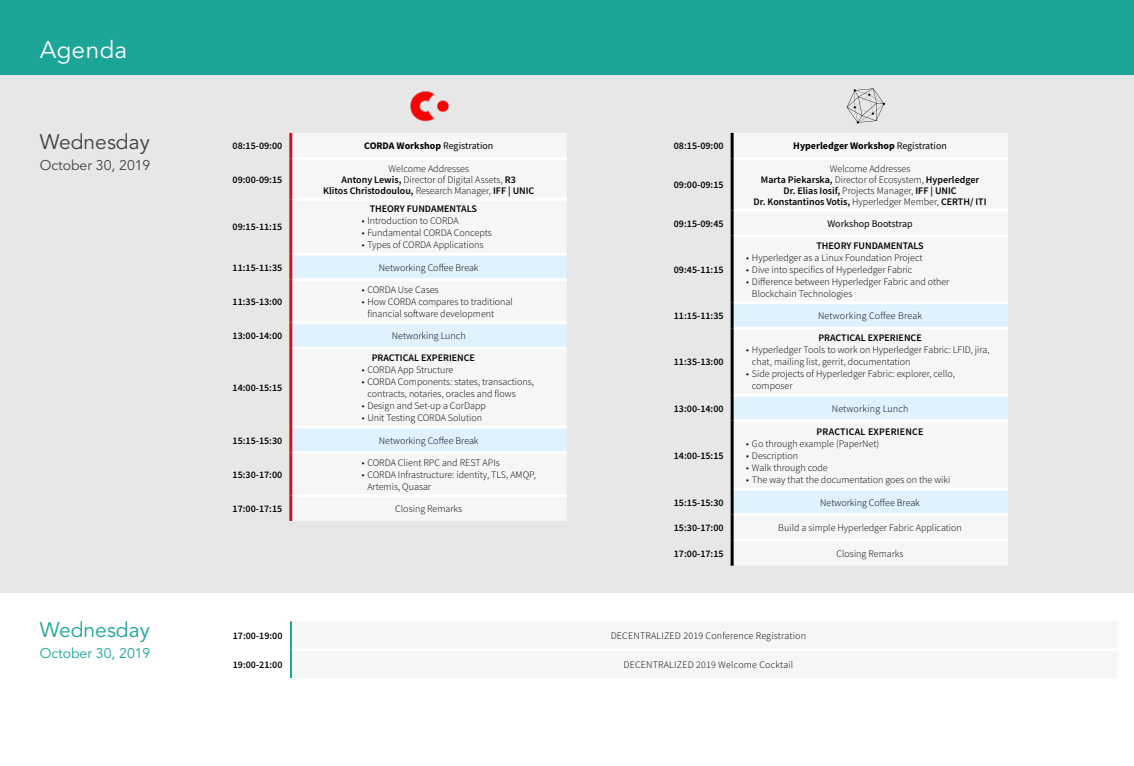
<style>
.page{position:relative;width:1134px;height:766px;background:#fff}
.page>*{position:absolute;margin:0;border:0;box-sizing:border-box;transform-origin:0 0}
.t1{font:24px "Avenir Next LT Pro";color:#fff}
.t2{font:21px "Avenir LT Std";color:#424241}
.t3{font:21px "Avenir LT Std";color:#1ea59a}
.t4{font:14px "Avenir LT Std";color:#424241}
.t5{font:14px "Avenir LT Std";color:#1ea59a}
.t6{font:300 10px/12px "Source Sans Pro";color:#000}
.t7{font:600 10px/11px "Source Sans Pro";color:#000;text-align:center}
.t8{font:300 10px "Source Sans Pro";letter-spacing:.02em;color:#000}
.t9{font:700 10px "Source Sans Pro";color:#000}
.t10{font:600 10px "Source Sans Pro";letter-spacing:.02em;color:#000}
.t11{font:10px "Source Sans Pro";color:#000}
.s1{font-weight:400}
.s2{font-weight:600}
.s3{font-weight:300}
</style>
<div class="page">
<div style="left:0;top:75px;width:1134px;height:517px;background:#e7e7e7"></div>
<div style="left:0;top:0;width:1134px;height:75px;background:#1ea59a"></div>
<hr style="left:290px;top:621px;width:2px;height:28px;background:#1ea59a">
<hr style="left:290px;top:649px;width:2px;height:28px;background:#1ea59a">
<img style="left:410px;top:91px;width:39px;height:31px">
<div style="left:292px;top:133px;width:275px;height:388px;background:#f6f6f6"></div>
<svg style="left:292px;top:255px;width:275px;height:196px;fill:#f6f6f6"></svg>
<hr style="left:292px;top:157px;width:275px;height:3px;background:#fff">
<hr style="left:292px;top:198px;width:275px;height:3px;background:#fff">
<hr style="left:292px;top:252px;width:275px;height:3px;background:#fff">
<hr style="left:292px;top:278px;width:275px;height:3px;background:#fff">
<hr style="left:292px;top:321px;width:275px;height:3px;background:#fff">
<hr style="left:292px;top:346px;width:275px;height:3px;background:#fff">
<hr style="left:292px;top:425px;width:275px;height:3px;background:#fff">
<hr style="left:292px;top:451px;width:275px;height:3px;background:#fff">
<hr style="left:292px;top:493px;width:275px;height:3px;background:#fff">
<hr style="left:289px;top:133px;width:3px;height:25px;background:#cd171a">
<hr style="left:289px;top:158px;width:3px;height:41px;background:#cd171a">
<hr style="left:289px;top:199px;width:3px;height:55px;background:#cd171a">
<hr style="left:289px;top:254px;width:3px;height:25px;background:#cd171a">
<hr style="left:289px;top:279px;width:3px;height:43px;background:#cd171a">
<hr style="left:289px;top:322px;width:3px;height:26px;background:#cd171a">
<hr style="left:289px;top:348px;width:3px;height:79px;background:#cd171a">
<hr style="left:289px;top:427px;width:3px;height:25px;background:#cd171a">
<hr style="left:289px;top:452px;width:3px;height:43px;background:#cd171a">
<hr style="left:289px;top:495px;width:3px;height:26px;background:#cd171a">
<div style="left:734px;top:133px;width:274px;height:432px;background:#f6f6f6"></div>
<svg style="left:734px;top:304px;width:274px;height:209px;fill:#f6f6f6"></svg>
<hr style="left:734px;top:157px;width:274px;height:3px;background:#fff">
<hr style="left:734px;top:209px;width:274px;height:3px;background:#fff">
<hr style="left:734px;top:234px;width:274px;height:3px;background:#fff">
<hr style="left:734px;top:301px;width:274px;height:3px;background:#fff">
<hr style="left:734px;top:326px;width:274px;height:3px;background:#fff">
<hr style="left:734px;top:393px;width:274px;height:3px;background:#fff">
<hr style="left:734px;top:419px;width:274px;height:3px;background:#fff">
<hr style="left:734px;top:487px;width:274px;height:3px;background:#fff">
<hr style="left:734px;top:513px;width:274px;height:3px;background:#fff">
<hr style="left:734px;top:538px;width:274px;height:3px;background:#fff">
<hr style="left:731px;top:133px;width:3px;height:25px;background:#000">
<hr style="left:731px;top:158px;width:3px;height:52px;background:#000">
<hr style="left:731px;top:210px;width:3px;height:26px;background:#000">
<hr style="left:731px;top:236px;width:3px;height:66px;background:#000">
<hr style="left:731px;top:302px;width:3px;height:26px;background:#000">
<hr style="left:731px;top:328px;width:3px;height:67px;background:#000">
<hr style="left:731px;top:395px;width:3px;height:25px;background:#000">
<hr style="left:731px;top:420px;width:3px;height:69px;background:#000">
<hr style="left:731px;top:489px;width:3px;height:25px;background:#000">
<hr style="left:731px;top:514px;width:3px;height:26px;background:#000">
<hr style="left:731px;top:540px;width:3px;height:25px;background:#000">
<svg style="left:847px;top:88px;width:38px;height:35px"></svg>
<h1 class="t1" style="left:40px;top:35px;width:89px">Agenda</h1>
<h2 class="t2" style="left:40px;top:129px;width:112px">Wednesday</h2>
<h3 class="t4" style="left:40px;top:157px;width:112px">October 30, 2019</h3>
<h2 class="t3" style="left:40px;top:617px;width:112px">Wednesday</h2>
<h3 class="t5" style="left:40px;top:645px;width:112px">October 30, 2019</h3>
<p class="t7" style="left:233px;top:140px;width:51px">08:15-09:00</p>
<p class="t9" style="left:364px;top:139px;width:131px">CORDA Workshop <span class="s1">Registration</span></p>
<p class="t7" style="left:233px;top:174px;width:51px">09:00-09:15</p>
<p class="t6" style="left:323px;top:163px;width:213px;line-height:11px;text-align:center">Welcome Addresses<br><span class="s2">Antony Lewis,</span> Director of Digital Assets, <span class="s2">R3<br>Klitos Christodoulou,</span> Research Manager, <span class="s2">IFF | UNIC</span></p>
<p class="t7" style="left:233px;top:221px;width:51px">09:15-11:15</p>
<p class="t7" style="left:370px;top:203px;width:109px">THEORY FUNDAMENTALS</p>
<p class="t6" style="left:362px;top:215px;width:99px">• Introduction to CORDA</p>
<p class="t6" style="left:362px;top:227px;width:132px">• Fundamental CORDA Concepts</p>
<p class="t6" style="left:362px;top:239px;width:123px">• Types of CORDA Applications</p>
<p class="t7" style="left:233px;top:262px;width:51px">11:15-11:35</p>
<p class="t6" style="left:379px;top:261px;width:101px">Networking Coffee Break</p>
<p class="t7" style="left:233px;top:296px;width:51px">11:35-13:00</p>
<p class="t6" style="left:362px;top:283px;width:78px">• CORDA Use Cases</p>
<p class="t6" style="left:367px;top:295px;width:147px;text-indent:-6px">• How CORDA compares to traditional financial software development</p>
<p class="t7" style="left:233px;top:330px;width:51px">13:00-14:00</p>
<p class="t6" style="left:392px;top:330px;width:75px">Networking Lunch</p>
<p class="t7" style="left:233px;top:382px;width:51px">14:00-15:15</p>
<p class="t7" style="left:372px;top:352px;width:105px">PRACTICAL EXPERIENCE</p>
<p class="t6" style="left:362px;top:364px;width:93px">• CORDA App Structure</p>
<p class="t6" style="left:367px;top:376px;width:168px;text-indent:-6px">• CORDA Components: states, transactions, contracts, notaries, oracles and flows</p>
<p class="t6" style="left:362px;top:400px;width:126px">• Design and Set-up a CorDapp</p>
<p class="t6" style="left:362px;top:412px;width:122px">• Unit Testing CORDA Solution</p>
<p class="t7" style="left:233px;top:434px;width:51px">15:15-15:30</p>
<p class="t6" style="left:379px;top:434px;width:101px">Networking Coffee Break</p>
<p class="t7" style="left:233px;top:468px;width:51px">15:30-17:00</p>
<p class="t6" style="left:362px;top:456px;width:140px">• CORDA Client RPC and REST APIs</p>
<p class="t6" style="left:367px;top:468px;width:170px;text-indent:-6px">• CORDA Infrastructure: identity, TLS, AMQP,<br>Artemis, Quasar</p>
<p class="t7" style="left:233px;top:503px;width:51px">17:00-17:15</p>
<p class="t6" style="left:395px;top:502px;width:68px">Closing Remarks</p>
<p class="t7" style="left:674px;top:140px;width:51px">08:15-09:00</p>
<p class="t9" style="left:793px;top:139px;width:155px">Hyperledger Workshop <span class="s1">Registration</span></p>
<p class="t7" style="left:674px;top:179px;width:51px">09:00-09:15</p>
<p class="t7" style="left:754px;top:163px;width:234px"><span class="s3">Welcome Addresses<br></span>Marta Piekarska, <span class="s3">Director of Ecosystem,</span> Hyperledger<br>Dr. Elias Iosif, <span class="s3">Projects Manager,</span> IFF | UNIC<br>Dr. Konstantinos Votis, <span class="s3">Hyperledger Member,</span> CERTH/ ITI</p>
<p class="t7" style="left:674px;top:218px;width:51px">09:15-09:45</p>
<p class="t11" style="left:827px;top:217px;width:87px">Workshop Bootstrap</p>
<p class="t7" style="left:674px;top:264px;width:51px">09:45-11:15</p>
<p class="t7" style="left:816px;top:240px;width:109px">THEORY FUNDAMENTALS</p>
<p class="t6" style="left:746px;top:251px;width:178px">• Hyperledger as a Linux Foundation Project</p>
<p class="t6" style="left:746px;top:263px;width:168px">• Dive into specifics of Hyperledger Fabric</p>
<p class="t6" style="left:752px;top:275px;width:199px;text-indent:-6px">• Difference between Hyperledger Fabric and other<br>Blockchain Technologies</p>
<p class="t7" style="left:674px;top:310px;width:51px">11:15-11:35</p>
<p class="t8" style="left:818px;top:310px;width:105px">Networking Coffee Break</p>
<p class="t7" style="left:674px;top:356px;width:51px">11:35-13:00</p>
<p class="t7" style="left:818px;top:332px;width:105px">PRACTICAL EXPERIENCE</p>
<p class="t6" style="left:752px;top:344px;width:239px;text-indent:-6px">• Hyperledger Tools to work on Hyperledger Fabric: LFID, jira, chat, mailing list, gerrit, documentation</p>
<p class="t6" style="left:752px;top:368px;width:204px;text-indent:-6px">• Side projects of Hyperledger Fabric: explorer, cello, composer</p>
<p class="t7" style="left:674px;top:402px;width:51px">13:00-14:00</p>
<p class="t8" style="left:832px;top:402px;width:78px">Networking Lunch</p>
<p class="t7" style="left:674px;top:449px;width:51px">14:00-15:15</p>
<p class="t10" style="left:816px;top:425px;width:109px">PRACTICAL EXPERIENCE</p>
<p class="t6" style="left:746px;top:438px;width:134px">• Go through example (PaperNet)</p>
<p class="t6" style="left:746px;top:450px;width:53px">• Description</p>
<p class="t6" style="left:746px;top:462px;width:83px">• Walk through code</p>
<p class="t6" style="left:746px;top:474px;width:206px">• The way that the documentation goes on the wiki</p>
<p class="t7" style="left:674px;top:496px;width:51px">15:15-15:30</p>
<p class="t6" style="left:820px;top:496px;width:101px">Networking Coffee Break</p>
<p class="t7" style="left:674px;top:522px;width:51px">15:30-17:00</p>
<p class="t6" style="left:778px;top:521px;width:185px">Build a simple Hyperledger Fabric Application</p>
<p class="t7" style="left:674px;top:547px;width:51px">17:00-17:15</p>
<p class="t6" style="left:837px;top:547px;width:68px">Closing Remarks</p>
<p class="t7" style="left:233px;top:630px;width:51px">17:00-19:00</p>
<p class="t8" style="left:611px;top:629px;width:197px">DECENTRALIZED 2019 Conference Registration</p>
<p class="t7" style="left:233px;top:658px;width:51px">19:00-21:00</p>
<p class="t8" style="left:623px;top:658px;width:171px">DECENTRALIZED 2019 Welcome Cocktail</p>
</div>
